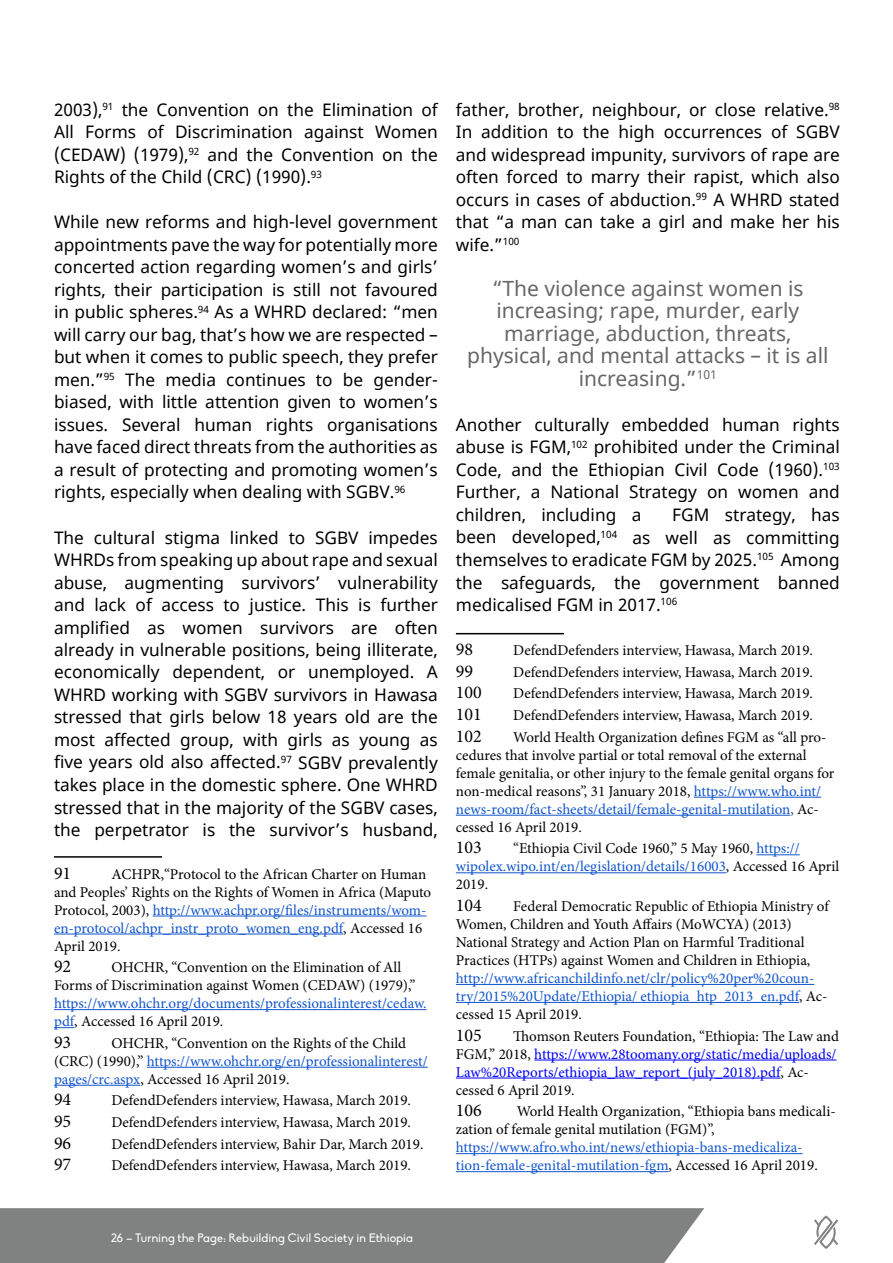
<style>
.page{position:relative;width:893px;height:1263px;background:#fff}
.page>*{position:absolute;margin:0;border:0;box-sizing:border-box;transform-origin:0 0}
.t1{font:21px/22.5px "Noto Sans";color:#666;text-align:center}
.t2{font:18px "Minion Pro";color:#000}
.t3{font:17.25px/22.5px "Noto Sans";color:#000;text-align:justify}
.t4{font:15px/18px "Minion Pro";color:#000}
.t5{font:15px/18px "Minion Pro";color:#15c}
.t6{font:15px/18px "Minion Pro";color:#00f}
.t7{font:12px "Biko";letter-spacing:.01em;color:#fff}
.s1{color:#15c}
.s2{color:#000}
.s3{color:#3c4245}
</style>
<div class="page">
<svg style="left:814px;top:1215px;width:24px;height:34px"></svg>
<div style="left:0;top:1208px;width:704px;height:55px;background:#808282"></div>
<hr style="left:54px;top:856px;width:108px;height:2px;background:#000">
<hr style="left:153px;top:916px;width:274px;height:1px;background:#15c">
<hr style="left:54px;top:934px;width:289px;height:1px;background:#15c">
<hr style="left:54px;top:1009px;width:373px;height:1px;background:#15c">
<svg style="left:54px;top:1027px;width:20px;height:1px"></svg>
<hr style="left:147px;top:1067px;width:281px;height:1px;background:#15c">
<hr style="left:54px;top:1085px;width:86px;height:1px;background:#15c">
<hr style="left:456px;top:633px;width:108px;height:1px;background:#000">
<hr style="left:694px;top:797px;width:127px;height:1px;background:#15c">
<hr style="left:456px;top:815px;width:334px;height:1px;background:#15c">
<hr style="left:756px;top:854px;width:44px;height:1px;background:#15c">
<hr style="left:456px;top:872px;width:270px;height:1px;background:#15c">
<hr style="left:456px;top:984px;width:358px;height:1px;background:#15c">
<hr style="left:456px;top:1002px;width:343px;height:1px;background:#15c">
<hr style="left:534px;top:1060px;width:302px;height:1px;background:#00f">
<hr style="left:456px;top:1078px;width:324px;height:1px;background:#00f">
<hr style="left:456px;top:1153px;width:347px;height:1px;background:#15c">
<hr style="left:456px;top:1171px;width:213px;height:1px;background:#15c">
<p class="t3" style="left:54px;top:99px;width:385px">2003),<sup>91</sup> the Convention on the Elimination of All Forms of Discrimination against Women (CEDAW) (1979),<sup>92</sup> and the Convention on the Rights of the Child (CRC) (1990).<sup>93</sup></p>
<p class="t3" style="left:54px;top:212px;width:385px">While new reforms and high-level government appointments pave the way for potentially more concerted action regarding women’s and girls’ rights, their participation is still not favoured in public spheres.<sup>94</sup> As a WHRD declared: “men will carry our bag, that’s how we are respected – but when it comes to public speech, they prefer men.”<sup>95</sup> The media continues to be gender&shy;biased, with little attention given to women’s issues. Several human rights organisations have faced direct threats from the authorities as a result of protecting and promoting women’s rights, especially when dealing with SGBV.<sup>96</sup></p>
<p class="t3" style="left:54px;top:527px;width:385px">The cultural stigma linked to SGBV impedes WHRDs from speaking up about rape and sexual abuse, augmenting survivors’ vulnerability and lack of access to justice. This is further amplified as women survivors are often already in vulnerable positions, being illiterate, economically dependent, or unemployed. A WHRD working with SGBV survivors in Hawasa stressed that girls below 18 years old are the most affected group, with girls as young as five years old also affected.<sup>97</sup> SGBV prevalently takes place in the domestic sphere. One WHRD stressed that in the majority of the SGBV cases, the perpetrator is the survivor’s husband,</p>
<p class="t2" style="left:54px;top:861px;width:19px">91</p>
<p class="t4" style="left:54px;top:865px;width:379px;text-indent:57px">ACHPR,“Protocol to the African Charter on Human and Peoples’ Rights on the Rights of Women in Africa (Maputo Protocol, 2003), <span class="s1">http://www.achpr.org/files/instruments/wom&shy;en-protocol/achpr_instr_proto_women_eng.pdf</span>, Accessed 16<br>April 2019.</p>
<p class="t2" style="left:54px;top:954px;width:19px">92</p>
<p class="t4" style="left:54px;top:958px;width:363px;text-indent:57px">OHCHR, “Convention on the Elimination of All<br>Forms of Discrimination against Women (CEDAW) (1979),”</p>
<p class="t5" style="left:54px;top:994px;width:374px">https://www.ohchr.org/documents/professionalinterest/cedaw. pdf<span class="s2">, Accessed 16 April 2019.</span></p>
<p class="t2" style="left:54px;top:1030px;width:19px">93</p>
<p class="t4" style="left:54px;top:1034px;width:375px;text-indent:57px">OHCHR, “Convention on the Rights of the Child (CRC) (1990),” <span class="s1">https://www.ohchr.org/en/professionalinterest/ pages/crc.aspx</span>, Accessed 16 April 2019.</p>
<p class="t2" style="left:54px;top:1087px;width:19px">94</p>
<p class="t4" style="left:111px;top:1091px;width:301px">DefendDefenders interview, Hawasa, March 2019.</p>
<p class="t2" style="left:54px;top:1109px;width:19px">95</p>
<p class="t4" style="left:111px;top:1113px;width:301px">DefendDefenders interview, Hawasa, March 2019.</p>
<p class="t2" style="left:54px;top:1131px;width:19px">96</p>
<p class="t4" style="left:111px;top:1135px;width:313px">DefendDefenders interview, Bahir Dar, March 2019.</p>
<p class="t2" style="left:54px;top:1152px;width:19px">97</p>
<p class="t4" style="left:111px;top:1156px;width:301px">DefendDefenders interview, Hawasa, March 2019.</p>
<p class="t3" style="left:456px;top:99px;width:385px">father, brother, neighbour, or close relative.<sup>98<br></sup>In addition to the high occurrences of SGBV and widespread impunity, survivors of rape are often forced to marry their rapist, which also occurs in cases of abduction.<sup>99</sup> A WHRD stated that “a man can take a girl and make her his wife.”<sup>100</sup></p>
<p class="t1" style="left:467px;top:278px;width:363px">“The violence against women is increasing; rape, murder, early marriage, abduction, threats, physical, and mental attacks – it is all increasing.”<sup>101</sup></p>
<p class="t3" style="left:456px;top:414px;width:385px">Another culturally embedded human rights abuse is FGM,<sup>102</sup> prohibited under the Criminal Code, and the Ethiopian Civil Code (1960).<sup>103<br></sup>Further, a National Strategy on women and children, including a</p>
<p class="t3" style="left:456px;top:504px;width:385px;text-indent:216px">FGM strategy, has been developed,<sup>104</sup> as well as committing themselves to eradicate FGM by 2025.<sup>105</sup> Among the safeguards, the government banned medicalised FGM in 2017.<sup>106</sup></p>
<p class="t2" style="left:456px;top:637px;width:19px">98</p>
<p class="t4" style="left:513px;top:641px;width:301px">DefendDefenders interview, Hawasa, March 2019.</p>
<p class="t2" style="left:456px;top:659px;width:19px">99</p>
<p class="t4" style="left:513px;top:663px;width:301px">DefendDefenders interview, Hawasa, March 2019.</p>
<p class="t2" style="left:456px;top:681px;width:27px">100</p>
<p class="t4" style="left:513px;top:685px;width:301px">DefendDefenders interview, Hawasa, March 2019.</p>
<p class="t2" style="left:456px;top:702px;width:27px">101</p>
<p class="t4" style="left:513px;top:706px;width:301px">DefendDefenders interview, Hawasa, March 2019.</p>
<p class="t2" style="left:456px;top:724px;width:27px">102</p>
<p class="t4" style="left:456px;top:728px;width:380px;text-indent:57px">World Health Organization defines FGM as “all pro&shy;cedures that involve partial or total removal of the external female genitalia, or other injury to the female genital organs for non-medical reasons”, 31 January 2018, <span class="s1">https://www.who.int/ news-room/fact-sheets/detail/female-genital-mutilation</span><span class="s3">,</span> Ac&shy;cessed 16 April 2019.</p>
<p class="t2" style="left:456px;top:835px;width:27px">103</p>
<p class="t4" style="left:456px;top:839px;width:385px;text-indent:57px">“Ethiopia Civil Code 1960,” 5 May 1960, <span class="s1">https:// wipolex.wipo.int/en/legislation/details/16003</span>, Accessed 16 April<br>2019.</p>
<p class="t2" style="left:456px;top:893px;width:27px">104</p>
<p class="t4" style="left:456px;top:897px;width:374px;text-indent:57px">Federal Democratic Republic of Ethiopia Ministry of Women, Children and Youth Affairs (MoWCYA) (2013)<br>National Strategy and Action Plan on Harmful Traditional Practices (HTPs) against Women and Children in Ethiopia,</p>
<p class="t5" style="left:456px;top:969px;width:373px">http://www.africanchildinfo.net/clr/policy%20per%20coun&shy;try/2015%20Update/Ethiopia/ ethiopia_htp_2013_en.pdf<span class="s2">, Ac&shy;cessed 15 April 2019.</span></p>
<p class="t2" style="left:456px;top:1023px;width:27px">105</p>
<p class="t6" style="left:456px;top:1027px;width:385px;text-indent:57px"><span class="s2">Thomson Reuters Foundation, “Ethiopia: The Law and FGM,” 2018,</span> https://www.28toomany.org/static/media/uploads/ Law%20Reports/ethiopia_law_report_(july_2018).pdf<span class="s2">, Ac&shy;cessed 6 April 2019.</span></p>
<p class="t2" style="left:456px;top:1098px;width:27px">106</p>
<p class="t4" style="left:456px;top:1102px;width:381px;text-indent:61px">World Health Organization, “Ethiopia bans medicali&shy;zation of female genital mutilation (FGM)”,</p>
<p class="t5" style="left:456px;top:1138px;width:363px">https://www.afro.who.int/news/ethiopia-bans-medicaliza&shy;tion-female-genital-mutilation-fgm<span class="s2">, Accessed 16 April 2019.</span></p>
<p class="t7" style="left:111px;top:1231px;width:303px">26 – Turning the Page: Rebuilding Civil Society in Ethiopia</p>
</div>
